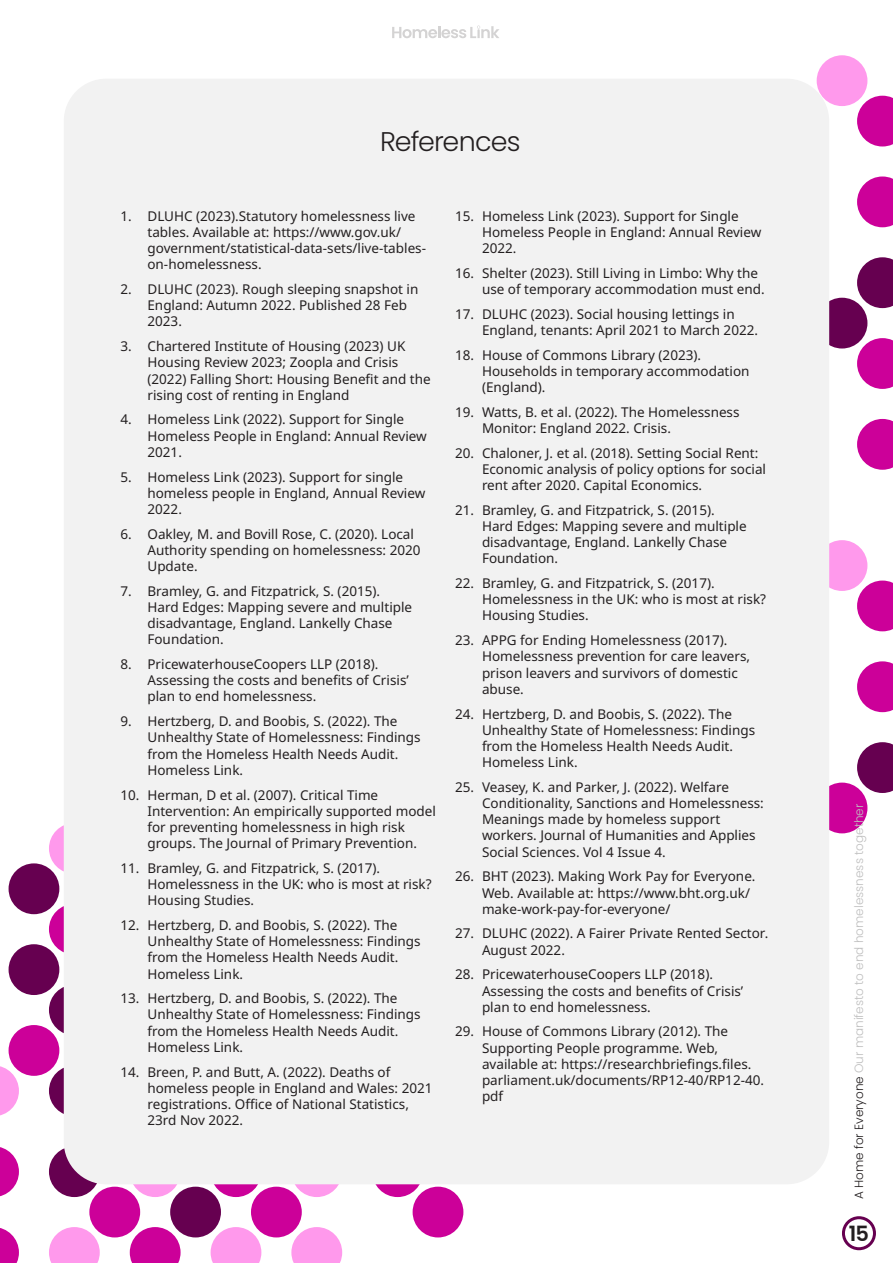
<style>
.page{position:relative;width:893px;height:1263px;background:#fff}
.page>*{position:absolute;margin:0;border:0;box-sizing:border-box;transform-origin:0 0}
.t1{font:300 27px "Poppins";letter-spacing:-.035em;color:#231f20}
.t2{font:600 21px "Poppins";color:#231f20}
.t3{font:13.5px/16.2px "Noto Sans";color:#231f20}
.t4{font:300 12px "Poppins";color:#bfbfbf}
.s1{color:#231f20}
</style>
<div class="page">
<svg style="left:857px;top:742px;width:36px;height:51px;background:#7d266a"></svg>
<div style="left:817px;top:783px;width:50px;height:50px;background:#c09;border-radius:50%"></div>
<div style="left:413px;top:1187px;width:50px;height:50px;background:#c09;border-radius:50%"></div>
<svg style="left:857px;top:661px;width:36px;height:51px;background:#d326a8"></svg>
<div style="left:817px;top:702px;width:50px;height:50px;background:#fff;border-radius:50%"></div>
<svg style="left:372px;top:1146px;width:51px;height:51px"></svg>
<svg style="left:291px;top:1227px;width:51px;height:36px;background:#fea8ee"></svg>
<svg style="left:857px;top:580px;width:36px;height:51px;background:#d326a8"></svg>
<div style="left:817px;top:621px;width:50px;height:51px;background:#fff;border-radius:50%"></div>
<div style="left:291px;top:1146px;width:51px;height:51px;background:#ff99ec;border-radius:50%"></div>
<div style="left:251px;top:1187px;width:51px;height:50px;background:#c09;border-radius:50%"></div>
<svg style="left:211px;top:1227px;width:50px;height:36px;background:#fea5ed"></svg>
<div style="left:817px;top:540px;width:50px;height:51px;background:#ff99ec;border-radius:50%"></div>
<div style="left:211px;top:1146px;width:50px;height:51px;background:#c09;border-radius:50%"></div>
<div style="left:170px;top:1187px;width:51px;height:50px;background:#660050;border-radius:50%"></div>
<svg style="left:130px;top:1227px;width:51px;height:36px;background:#d226a7"></svg>
<svg style="left:857px;top:419px;width:36px;height:51px;background:#d326a8"></svg>
<div style="left:817px;top:459px;width:50px;height:51px;background:#fff;border-radius:50%"></div>
<div style="left:130px;top:1146px;width:51px;height:51px;background:#ff99ec;border-radius:50%"></div>
<div style="left:89px;top:1187px;width:51px;height:50px;background:#c09;border-radius:50%"></div>
<svg style="left:49px;top:1227px;width:51px;height:36px;background:#fea6ed"></svg>
<svg style="left:857px;top:338px;width:36px;height:51px;background:#d326a8"></svg>
<div style="left:817px;top:378px;width:50px;height:51px;background:#fff;border-radius:50%"></div>
<div style="left:49px;top:1146px;width:51px;height:51px;background:#660050;border-radius:50%"></div>
<div style="left:9px;top:1187px;width:50px;height:50px;background:#fff;border-radius:50%"></div>
<svg style="left:0;top:1228px;width:19px;height:35px"></svg>
<svg style="left:857px;top:257px;width:36px;height:51px;background:#7d266a"></svg>
<div style="left:817px;top:298px;width:50px;height:50px;background:#660050;border-radius:50%"></div>
<div style="left:49px;top:1065px;width:51px;height:51px;background:#660050;border-radius:50%"></div>
<svg style="left:0;top:1147px;width:19px;height:50px"></svg>
<svg style="left:857px;top:176px;width:36px;height:51px;background:#d326a8"></svg>
<div style="left:817px;top:217px;width:50px;height:51px;background:#fff;border-radius:50%"></div>
<div style="left:49px;top:985px;width:51px;height:50px;background:#660050;border-radius:50%"></div>
<div style="left:9px;top:1025px;width:50px;height:51px;background:#c09;border-radius:50%"></div>
<svg style="left:0;top:1065px;width:19px;height:51px"></svg>
<svg style="left:857px;top:96px;width:36px;height:50px;background:#d323a7"></svg>
<div style="left:817px;top:136px;width:50px;height:51px;background:#fff;border-radius:50%"></div>
<div style="left:49px;top:904px;width:51px;height:51px;background:#c09;border-radius:50%"></div>
<div style="left:9px;top:944px;width:50px;height:51px;background:#660050;border-radius:50%"></div>
<svg style="left:14px;top:985px;width:5px;height:50px"></svg>
<div style="left:817px;top:55px;width:50px;height:51px;background:#ff99ec;border-radius:50%"></div>
<div style="left:49px;top:823px;width:51px;height:51px;background:#ff99ec;border-radius:50%"></div>
<div style="left:9px;top:863px;width:50px;height:51px;background:#660050;border-radius:50%"></div>
<svg style="left:13px;top:904px;width:6px;height:51px"></svg>
<div style="left:64px;top:79px;width:765px;height:1105px;background:#f2f2f2;border-radius:43px"></div>
<div style="left:842px;top:1216px;width:34px;height:34px;border:3px solid #660050;border-radius:50%"></div>
<svg style="left:392px;top:26px;width:107px;height:12px"></svg>
<h1 class="t1" style="left:380px;top:125px;width:142px">References</h1>
<p class="t3" style="left:147px;top:208px;width:280px;text-indent:-27px">1. DLUHC (2023).Statutory homelessness live tables. Available at: https://www.gov.uk/ government/statistical-data-sets/live-tables&shy;on-homelessness.</p>
<p class="t3" style="left:147px;top:281px;width:272px;text-indent:-27px">2. DLUHC (2023). Rough sleeping snapshot in<br>England: Autumn 2022. Published 28 Feb<br>2023.</p>
<p class="t3" style="left:147px;top:338px;width:285px;text-indent:-27px">3. Chartered Institute of Housing (2023) UK Housing Review 2023; Zoopla and Crisis (2022) Falling Short: Housing Benefit and the rising cost of renting in England</p>
<p class="t3" style="left:147px;top:412px;width:281px;text-indent:-27px">4. Homeless Link (2022). Support for Single<br>Homeless People in England: Annual Review<br>2021.</p>
<p class="t3" style="left:147px;top:469px;width:279px;text-indent:-27px">5. Homeless Link (2023). Support for single homeless people in England, Annual Review<br>2022.</p>
<p class="t3" style="left:147px;top:526px;width:275px;text-indent:-27px">6. Oakley, M. and Bovill Rose, C. (2020). Local<br>Authority spending on homelessness: 2020<br>Update.</p>
<p class="t3" style="left:147px;top:583px;width:266px;text-indent:-27px">7. Bramley, G. and Fitzpatrick, S. (2015).<br>Hard Edges: Mapping severe and multiple disadvantage, England. Lankelly Chase Foundation.</p>
<p class="t3" style="left:147px;top:656px;width:263px;text-indent:-27px">8. PricewaterhouseCoopers LLP (2018).<br>Assessing the costs and benefits of Crisis’ plan to end homelessness.</p>
<p class="t3" style="left:147px;top:713px;width:275px;text-indent:-27px">9. Hertzberg, D. and Boobis, S. (2022). The Unhealthy State of Homelessness: Findings from the Homeless Health Needs Audit.<br>Homeless Link.</p>
<p class="t3" style="left:147px;top:787px;width:290px;text-indent:-27px">10. Herman, D et al. (2007). Critical Time Intervention: An empirically supported model for preventing homelessness in high risk groups. The Journal of Primary Prevention.</p>
<p class="t3" style="left:147px;top:860px;width:286px;text-indent:-27px">11. Bramley, G. and Fitzpatrick, S. (2017).<br>Homelessness in the UK: who is most at risk?<br>Housing Studies.</p>
<p class="t3" style="left:147px;top:917px;width:275px;text-indent:-27px">12. Hertzberg, D. and Boobis, S. (2022). The Unhealthy State of Homelessness: Findings from the Homeless Health Needs Audit.<br>Homeless Link.</p>
<p class="t3" style="left:147px;top:990px;width:275px;text-indent:-27px">13. Hertzberg, D. and Boobis, S. (2022). The Unhealthy State of Homelessness: Findings from the Homeless Health Needs Audit.<br>Homeless Link.</p>
<p class="t3" style="left:147px;top:1064px;width:287px;text-indent:-27px">14. Breen, P. and Butt, A. (2022). Deaths of homeless people in England and Wales: 2021 registrations. Office of National Statistics, 23rd Nov 2022.</p>
<p class="t3" style="left:482px;top:208px;width:281px;text-indent:-27px">15. Homeless Link (2023). Support for Single<br>Homeless People in England: Annual Review<br>2022.</p>
<p class="t3" style="left:482px;top:265px;width:284px;text-indent:-27px">16. Shelter (2023). Still Living in Limbo: Why the use of temporary accommodation must end.</p>
<p class="t3" style="left:482px;top:306px;width:278px;text-indent:-27px">17. DLUHC (2023). Social housing lettings in<br>England, tenants: April 2021 to March 2022.</p>
<p class="t3" style="left:482px;top:347px;width:269px;text-indent:-27px">18. House of Commons Library (2023).<br>Households in temporary accommodation (England).</p>
<p class="t3" style="left:482px;top:404px;width:259px;text-indent:-27px">19. Watts, B. et al. (2022). The Homelessness<br>Monitor: England 2022. Crisis.</p>
<p class="t3" style="left:482px;top:445px;width:286px;text-indent:-27px">20. Chaloner, J. et al. (2018). Setting Social Rent:<br>Economic analysis of policy options for social rent after 2020. Capital Economics.</p>
<p class="t3" style="left:482px;top:502px;width:266px;text-indent:-27px">21. Bramley, G. and Fitzpatrick, S. (2015).<br>Hard Edges: Mapping severe and multiple disadvantage, England. Lankelly Chase Foundation.</p>
<p class="t3" style="left:482px;top:575px;width:286px;text-indent:-27px">22. Bramley, G. and Fitzpatrick, S. (2017).<br>Homelessness in the UK: who is most at risk?<br>Housing Studies.</p>
<p class="t3" style="left:482px;top:632px;width:270px;text-indent:-27px">23. APPG for Ending Homelessness (2017).<br>Homelessness prevention for care leavers, prison leavers and survivors of domestic abuse.</p>
<p class="t3" style="left:482px;top:706px;width:275px;text-indent:-27px">24. Hertzberg, D. and Boobis, S. (2022). The Unhealthy State of Homelessness: Findings from the Homeless Health Needs Audit.<br>Homeless Link.</p>
<p class="t3" style="left:482px;top:779px;width:283px;text-indent:-27px">25. Veasey, K. and Parker, J. (2022). Welfare Conditionality, Sanctions and Homelessness:<br>Meanings made by homeless support workers. Journal of Humanities and Applies Social Sciences. Vol 4 Issue 4.</p>
<p class="t3" style="left:482px;top:869px;width:275px;text-indent:-27px">26. BHT (2023). Making Work Pay for Everyone.<br>Web. Available at: https://www.bht.org.uk/ make-work-pay-for-everyone/</p>
<p class="t3" style="left:482px;top:926px;width:288px;text-indent:-27px">27. DLUHC (2022). A Fairer Private Rented Sector.<br>August 2022.</p>
<p class="t3" style="left:482px;top:967px;width:263px;text-indent:-27px">28. PricewaterhouseCoopers LLP (2018).<br>Assessing the costs and benefits of Crisis’ plan to end homelessness.</p>
<p class="t3" style="left:482px;top:1024px;width:284px;text-indent:-27px">29. House of Commons Library (2012). The Supporting People programme. Web, available at: https://researchbriefings.files. parliament.uk/documents/RP12-40/RP12-40. pdf</p>
<p class="t4" style="left:852px;top:1199px;width:397px;rotate:-90deg"><span class="s1">A Home for Everyone</span> Our manifesto to end homelessness together</p>
<h2 class="t2" style="left:849px;top:1222px;width:22px">15</h2>
</div>
